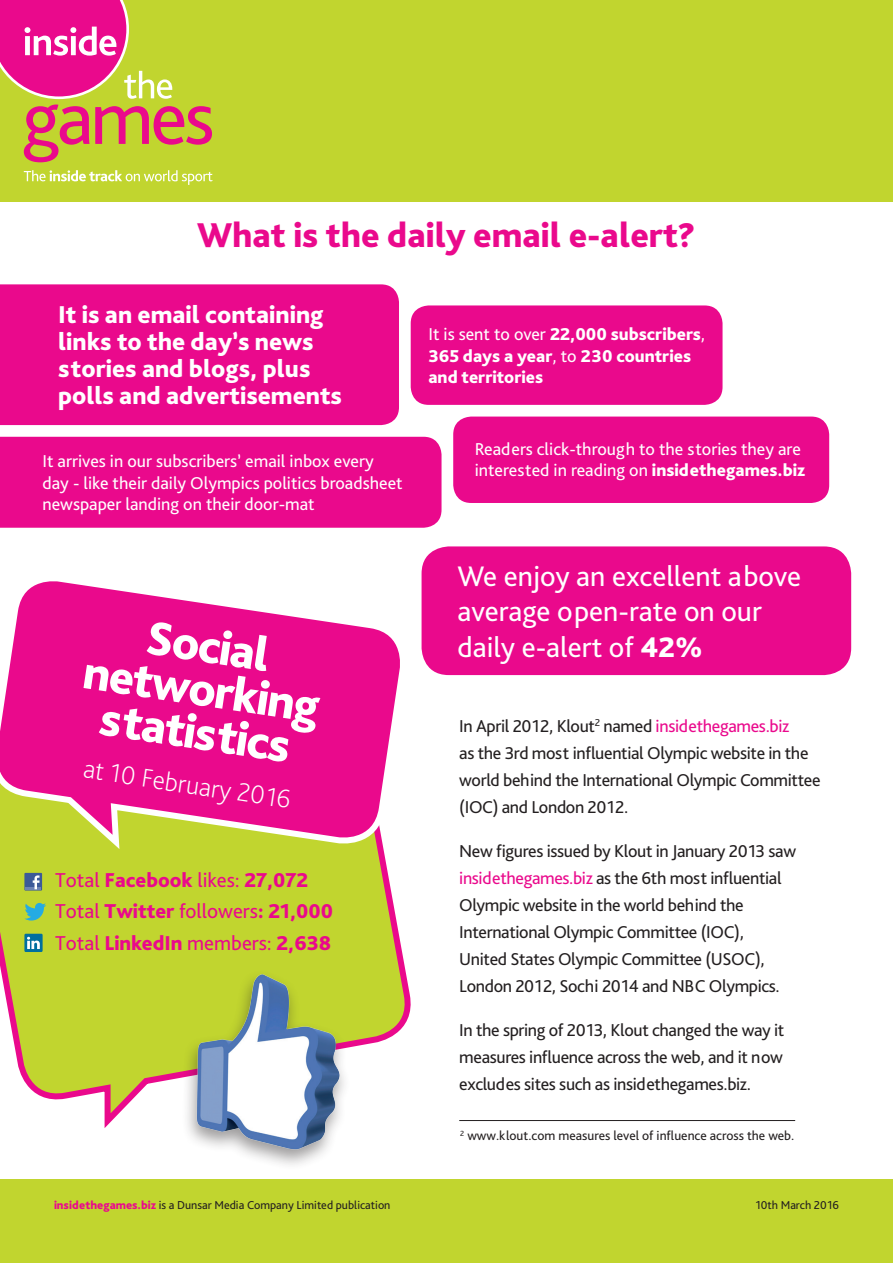
<style>
.page{position:relative;width:893px;height:1263px;background:#fff}
.page>*{position:absolute;margin:0;border:0;box-sizing:border-box;transform-origin:0 0}
.t1{font:800 49.5px/43.5px "Bliss Pro";color:#fff;text-align:center}
.t2{font:800 36px "Bliss Pro";color:#ea098c}
.t3{font:29.55px/35.5px "Bliss Pro";color:#fff}
.t4{font:200 27px "Bliss Pro";color:#fff}
.t5{font:800 25.5px/27px "Bliss Pro";color:#fff}
.t6{font:800 21px/31.5px "Bliss Pro";color:#ea098c}
.t7{font:18px/27px "Bliss Pro";letter-spacing:-.02em;color:#231f20}
.t8{font:18px/21.6px "Bliss Pro";color:#fff}
.t9{font:800 18px/21.6px "Bliss Pro";color:#fff}
.t10{font:13.5px "Bliss Pro";color:#231f20}
.t11{font:12px "Bliss Pro";color:#231f20}
.s1{font-weight:400}
.s2{font-weight:800}
.s3{color:#ea098c}
.s4{font-weight:800;color:#ea098c}
</style>
<div class="page">
<div style="left:0;top:1179px;width:893px;height:84px;background:#c1d52f"></div>
<div style="left:0;top:0;width:893px;height:201px;background:#c1d52f"></div>
<svg style="left:24px;top:170px;width:189px;height:15px"></svg>
<svg style="left:24px;top:105px;width:188px;height:57px"></svg>
<svg style="left:0;top:0;width:172px;height:99px"></svg>
<hr style="left:459px;top:1120px;width:336px;height:1px;background:#231f20">
<svg style="left:0;top:856px;width:411px;height:272px"></svg>
<svg style="left:0;top:581px;width:400px;height:275px;background:#e84492"></svg>
<div style="left:181px;top:969px;width:170px;height:202px;background:#231f20;opacity:.45"></div>
<img style="left:195px;top:972px;width:147px;height:179px">
<svg style="left:23px;top:902px;width:23px;height:18px"></svg>
<svg style="left:24px;top:873px;width:18px;height:17px"></svg>
<svg style="left:25px;top:867px;width:16px;height:22px"></svg>
<div style="left:24px;top:934px;width:19px;height:18px;background:#006f9e"></div>
<svg style="left:27px;top:937px;width:13px;height:12px"></svg>
<div style="left:0;top:284px;width:399px;height:141px;background:#ea098c"></div>
<div style="left:0;top:437px;width:441px;height:91px;background:#ea098c"></div>
<div style="left:411px;top:305px;width:311px;height:100px;background:#ea098c;border-radius:18px"></div>
<div style="left:453px;top:417px;width:376px;height:86px;background:#ea098c;border-radius:18px"></div>
<div style="left:422px;top:546px;width:429px;height:129px;background:#ea098c;border-radius:27px"></div>
<h2 class="t2" style="left:197px;top:212px;width:500px">What is the daily email e-alert?</h2>
<h3 class="t5" style="left:58px;top:301px;width:285px">It is an email containing links to the day’s news stories and blogs, plus polls and advertisements</h3>
<p class="t8" style="left:43px;top:450px;width:362px">It arrives in our subscribers’ email inbox every day - like their daily Olympics politics broadsheet newspaper landing on their door-mat</p>
<h1 class="t1" style="left:93px;top:607px;width:240px;rotate:8deg">Social networking statistics</h1>
<h3 class="t4" style="left:87px;top:751px;width:211px;rotate:9deg">at 10 February 2016</h3>
<p class="t6" style="left:55px;top:863px;width:279px"><span class="s1">Total</span> Facebook <span class="s1">likes:</span> 27,072<br><span class="s1">Total</span> Twitter <span class="s1">followers</span>: 21,000<br><span class="s1">Total</span> LinkedIn <span class="s1">members:</span> 2,638</p>
<p class="t9" style="left:428px;top:323px;width:278px"><span class="s1">It is sent to over</span> 22,000 subscribers<span class="s1">,<br></span>365 days a year<span class="s1">, to</span> 230 countries and territories</p>
<p class="t8" style="left:475px;top:437px;width:332px">Readers click-through to the stories they are interested in reading on <span class="s2">insidethegames.biz</span></p>
<h3 class="t3" style="left:457px;top:557px;width:345px">We enjoy an excellent above average open-rate on our daily e-alert of <span class="s2">42%</span></h3>
<p class="t7" style="left:459px;top:712px;width:363px">In April 2012, Klout<sup>2</sup> named <span class="s3">insidethegames.biz<br></span>as the 3rd most influential Olympic website in the world behind the International Olympic Committee (IOC) and London 2012.</p>
<p class="t7" style="left:459px;top:837px;width:338px">New figures issued by Klout in January 2013 saw <span class="s3">insidethegames.biz</span> as the 6th most influential Olympic website in the world behind the International Olympic Committee (IOC), United States Olympic Committee (USOC), London 2012, Sochi 2014 and NBC Olympics.</p>
<p class="t7" style="left:459px;top:1016px;width:327px;text-align:justify">In the spring of 2013, Klout changed the way it measures influence across the web, and it now excludes sites such as insidethegames.biz.</p>
<p class="t10" style="left:460px;top:1127px;width:336px"><sup>2</sup> www.klout.com measures level of influence across the web.</p>
<p class="t11" style="left:54px;top:1197px;width:338px"><span class="s4">insidethegames.biz</span> is a Dunsar Media Company Limited publication</p>
<p class="t11" style="left:756px;top:1197px;width:85px">10th March 2016</p>
</div>
